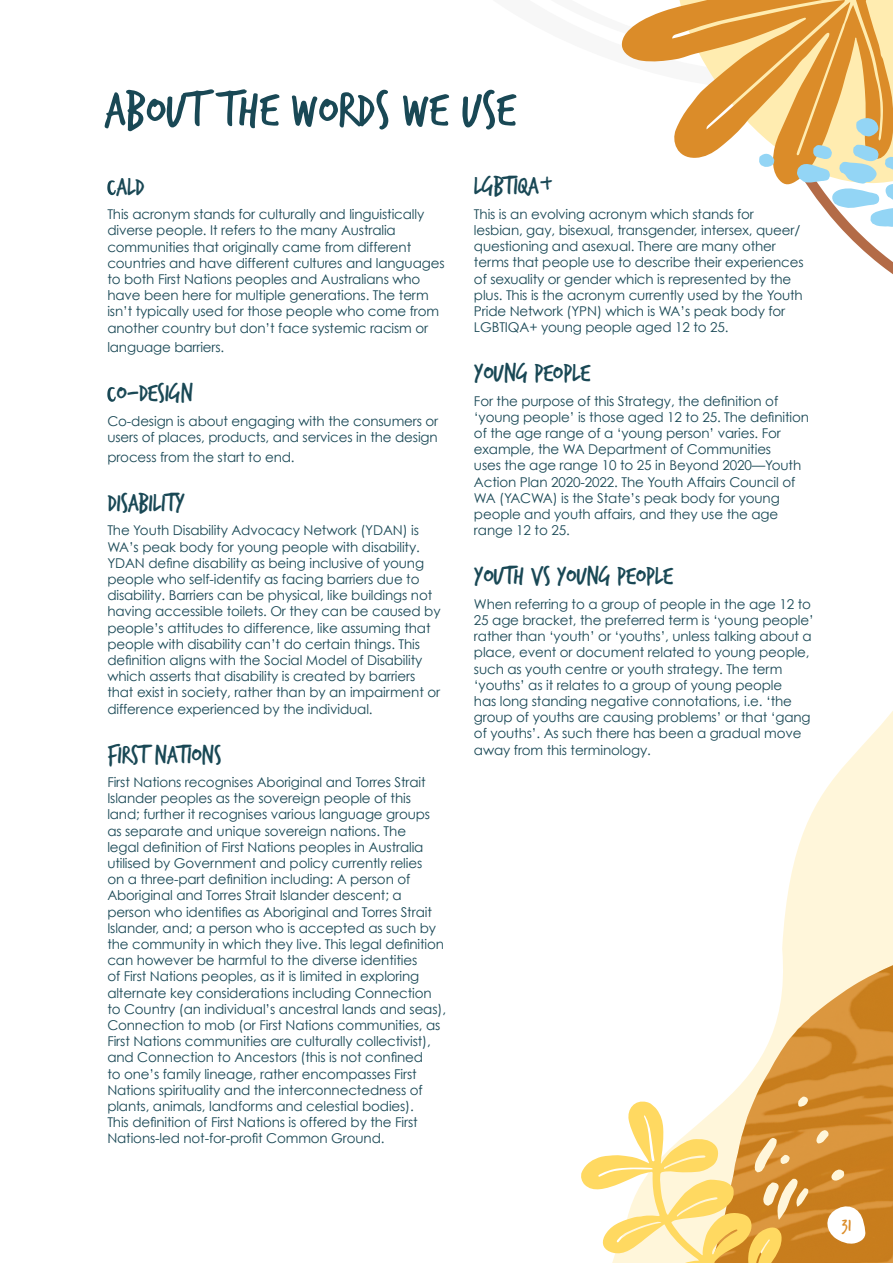
<style>
.page{position:relative;width:893px;height:1263px;background:#fff}
.page>*{position:absolute;margin:0;border:0;box-sizing:border-box;transform-origin:0 0}
.t1{font:52.5px "Trash Hand";color:#194855}
.t2{font:27px "Trash Hand";letter-spacing:-.01em;color:#194855}
.t3{font:18px "Trash Hand";color:#db8c29}
.t4{font:13.5px/16.2px "Century Gothic";letter-spacing:-.01em;color:#194855}
.s1{font-family:"Ampersand"}
</style>
<div class="page">
<svg style="left:789px;top:711px;width:104px;height:173px;fill:#fff6da"></svg>
<div style="left:782px;top:884px;width:111px;height:81px;background:#fff6da"></div>
<img style="left:727px;top:965px;width:166px;height:298px">
<svg style="left:824px;top:1201px;width:44px;height:44px"></svg>
<svg style="left:621px;top:0;width:272px;height:274px"></svg>
<svg style="left:581px;top:1099px;width:203px;height:164px"></svg>
<svg style="left:107px;top:180px;width:9px;height:15px"></svg>
<svg style="left:107px;top:387px;width:9px;height:15px"></svg>
<p class="t1" style="left:105px;top:84px;width:412px">About the words we use</p>
<p class="t2" style="left:117px;top:174px;width:30px">ALD</p>
<p class="t4" style="left:107px;top:206px;width:339px">This acronym stands for culturally and linguistically diverse people. It refers to the many Australia communities that originally came from different countries and have different cultures and languages to both First Nations peoples and Australians who have been here for multiple generations. The term isn’t typically used for those people who come from another country but don’t face systemic racism or</p>
<p class="t4" style="left:107px;top:339px;width:119px">language barriers.</p>
<p class="t2" style="left:117px;top:380px;width:78px">o-design</p>
<p class="t4" style="left:107px;top:413px;width:332px">Co-design is about engaging with the consumers or users of places, products, and services in the design</p>
<p class="t4" style="left:107px;top:449px;width:189px">process from the start to end.</p>
<p class="t2" style="left:107px;top:489px;width:79px">Disability</p>
<p class="t4" style="left:107px;top:522px;width:335px">The Youth Disability Advocacy Network (YDAN) is WA’s peak body for young people with disability.<br>YDAN define disability as being inclusive of young people who self-identify as facing barriers due to disability. Barriers can be physical, like buildings not having accessible toilets. Or they can be caused by people’s attitudes to difference, like assuming that people with disability can’t do certain things. This definition aligns with the Social Model of Disability which asserts that disability is created by barriers that exist in society, rather than by an impairment or difference experienced by the individual.</p>
<p class="t2" style="left:107px;top:742px;width:116px">First Nations</p>
<p class="t4" style="left:107px;top:774px;width:340px">First Nations recognises Aboriginal and Torres Strait Islander peoples as the sovereign people of this land; further it recognises various language groups as separate and unique sovereign nations. The<br>legal definition of First Nations peoples in Australia utilised by Government and policy currently relies<br>on a three-part definition including: A person of Aboriginal and Torres Strait Islander descent; a person who identifies as Aboriginal and Torres Strait Islander, and; a person who is accepted as such by the community in which they live. This legal definition can however be harmful to the diverse identities<br>of First Nations peoples, as it is limited in exploring alternate key considerations including Connection to Country (an individual’s ancestral lands and seas), Connection to mob (or First Nations communities, as First Nations communities are culturally collectivist), and Connection to Ancestors (this is not confined<br>to one’s family lineage, rather encompasses First Nations spirituality and the interconnectedness of plants, animals, landforms and celestial bodies).<br>This definition of First Nations is offered by the First Nations-led not-for-profit Common Ground.</p>
<p class="t2" style="left:474px;top:173px;width:81px">LGBTIQA<span class="s1">+</span></p>
<p class="t4" style="left:474px;top:206px;width:331px">This is an evolving acronym which stands for lesbian, gay, bisexual, transgender, intersex, queer/ questioning and asexual. There are many other terms that people use to describe their experiences of sexuality or gender which is represented by the plus. This is the acronym currently used by the Youth Pride Network (YPN) which is WA’s peak body for LGBTIQA+ young people aged 12 to 25.</p>
<p class="t2" style="left:474px;top:360px;width:118px">Young people</p>
<p class="t4" style="left:474px;top:392px;width:337px">For the purpose of this Strategy, the definition of ‘young people’ is those aged 12 to 25. The definition of the age range of a ‘young person’ varies. For example, the WA Department of Communities<br>uses the age range 10 to 25 in Beyond 2020—Youth Action Plan 2020-2022. The Youth Affairs Council of WA (YACWA) is the State’s peak body for young people and youth affairs, and they use the age range 12 to 25.</p>
<p class="t2" style="left:474px;top:563px;width:201px">Youth vs young people</p>
<p class="t4" style="left:474px;top:595px;width:341px">When referring to a group of people in the age 12 to 25 age bracket, the preferred term is ‘young people’ rather than ‘youth’ or ‘youths’, unless talking about a place, event or document related to young people, such as youth centre or youth strategy. The term ‘youths’ as it relates to a group of young people<br>has long standing negative connotations, i.e. ‘the group of youths are causing problems’ or that ‘gang of youths’. As such there has been a gradual move away from this terminology.</p>
<p class="t3" style="left:842px;top:1217px;width:11px">31</p>
</div>
